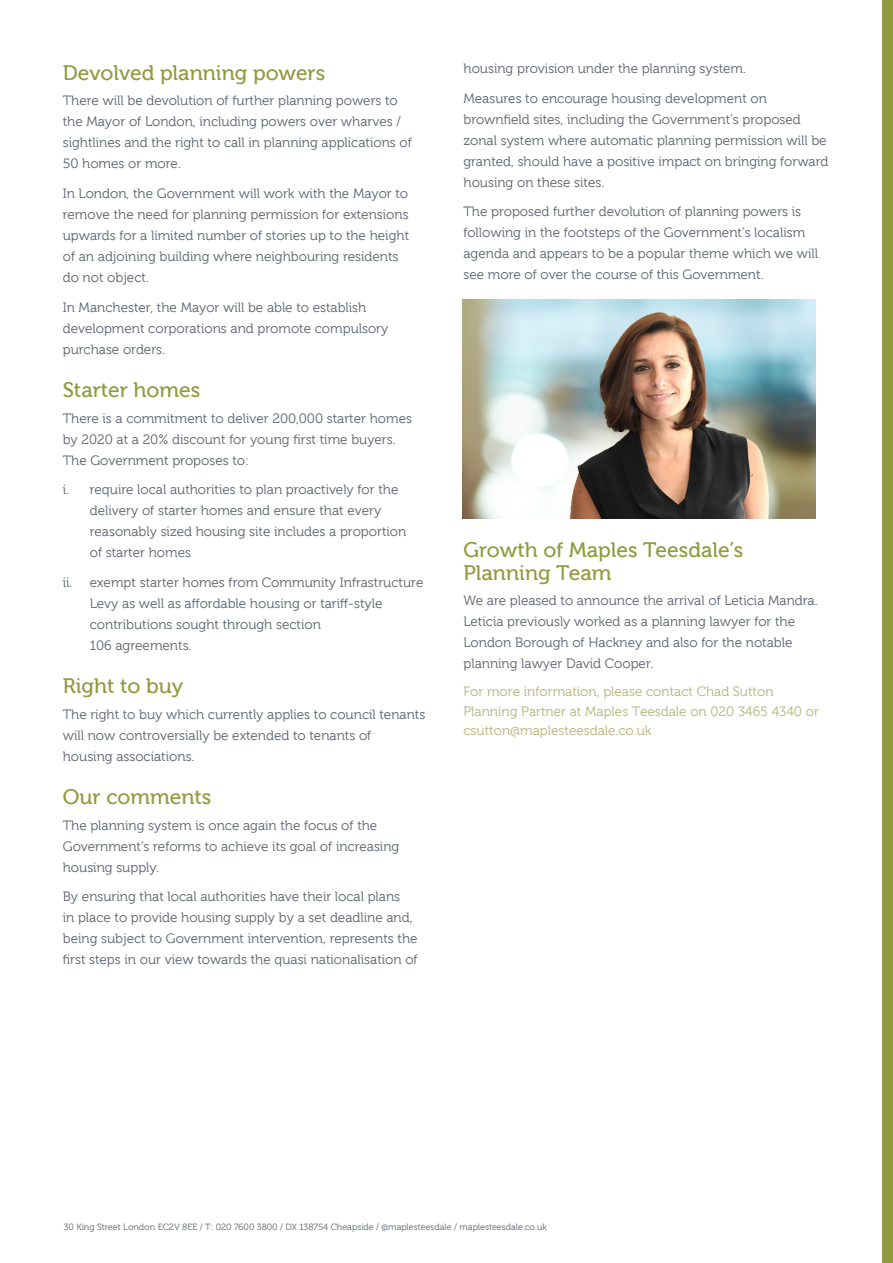
<style>
.page{position:relative;width:893px;height:1263px;background:#fff}
.page>*{position:absolute;margin:0;border:0;box-sizing:border-box;transform-origin:0 0}
.t1{font:21px/22.5px "Museo 500";color:#919a3e}
.t2{font:13.5px/21px "Museo 300";color:#5a606e}
.t3{font:13.5px/19.5px "Museo 300";color:#b2b576}
.t4{font:9px "Museo 300";color:#5a606e}
</style>
<div class="page">
<div style="left:883px;top:0;width:10px;height:1263px;background:#919a3e"></div>
<img style="left:462px;top:300px;width:353px;height:219px">
<h1 class="t1" style="left:63px;top:62px;width:264px">Devolved planning powers</h1>
<p class="t2" style="left:63px;top:91px;width:351px">There will be devolution of further planning powers to the Mayor of London, including powers over wharves / sightlines and the right to call in planning applications of 50 homes or more.</p>
<p class="t2" style="left:63px;top:183px;width:348px">In London, the Government will work with the Mayor to remove the need for planning permission for extensions upwards for a limited number of stories up to the height of an adjoining building where neighbouring residents do not object.</p>
<p class="t2" style="left:63px;top:297px;width:327px">In Manchester, the Mayor will be able to establish development corporations and promote compulsory purchase orders.</p>
<h1 class="t1" style="left:63px;top:379px;width:139px">Starter homes</h1>
<p class="t2" style="left:63px;top:408px;width:351px">There is a commitment to deliver 200,000 starter homes by 2020 at a 20% discount for young first time buyers.<br>The Government proposes to:</p>
<p class="t2" style="left:90px;top:479px;width:318px;text-indent:-27px">i. require local authorities to plan proactively for the delivery of starter homes and ensure that every reasonably sized housing site includes a proportion of starter homes</p>
<p class="t2" style="left:90px;top:572px;width:335px;text-indent:-27px">ii. exempt starter homes from Community Infrastructure Levy as well as affordable housing or tariff-style contributions sought through section<br>106 agreements.</p>
<h1 class="t1" style="left:63px;top:675px;width:122px">Right to buy</h1>
<p class="t2" style="left:63px;top:704px;width:364px">The right to buy which currently applies to council tenants will now controversially be extended to tenants of<br>housing associations.</p>
<h1 class="t1" style="left:63px;top:786px;width:150px">Our comments</h1>
<p class="t2" style="left:63px;top:815px;width:338px">The planning system is once again the focus of the<br>Government’s reforms to achieve its goal of increasing housing supply.</p>
<p class="t2" style="left:63px;top:886px;width:356px">By ensuring that local authorities have their local plans<br>in place to provide housing supply by a set deadline and, being subject to Government intervention, represents the first steps in our view towards the quasi nationalisation of</p>
<p class="t2" style="left:463px;top:54px;width:305px;line-height:29.5px">housing provision under the planning system.<br>Measures to encourage housing development on</p>
<p class="t2" style="left:463px;top:109px;width:366px">brownfield sites, including the Government’s proposed zonal system where automatic planning permission will be granted, should have a positive impact on bringing forward housing on these sites.</p>
<p class="t2" style="left:463px;top:202px;width:356px">The proposed further devolution of planning powers is following in the footsteps of the Government’s localism agenda and appears to be a popular theme which we will see more of over the course of this Government.</p>
<h1 class="t1" style="left:463px;top:539px;width:281px">Growth of Maples Teesdale’s<br>Planning Team</h1>
<p class="t2" style="left:463px;top:590px;width:356px">We are pleased to announce the arrival of Leticia Mandra.<br>Leticia previously worked as a planning lawyer for the London Borough of Hackney and also for the notable planning lawyer David Cooper.</p>
<p class="t3" style="left:463px;top:682px;width:357px">For more information, please contact Chad Sutton<br>Planning Partner at Maples Teesdale on 020 3465 4340 or csutton@maplesteesdale.co.uk</p>
<p class="t4" style="left:64px;top:1222px;width:485px">30 King Street London EC2V 8EE / T: 020 7600 3800 / DX 138754 Cheapside / @maplesteesdale / maplesteesdale.co.uk</p>
</div>
